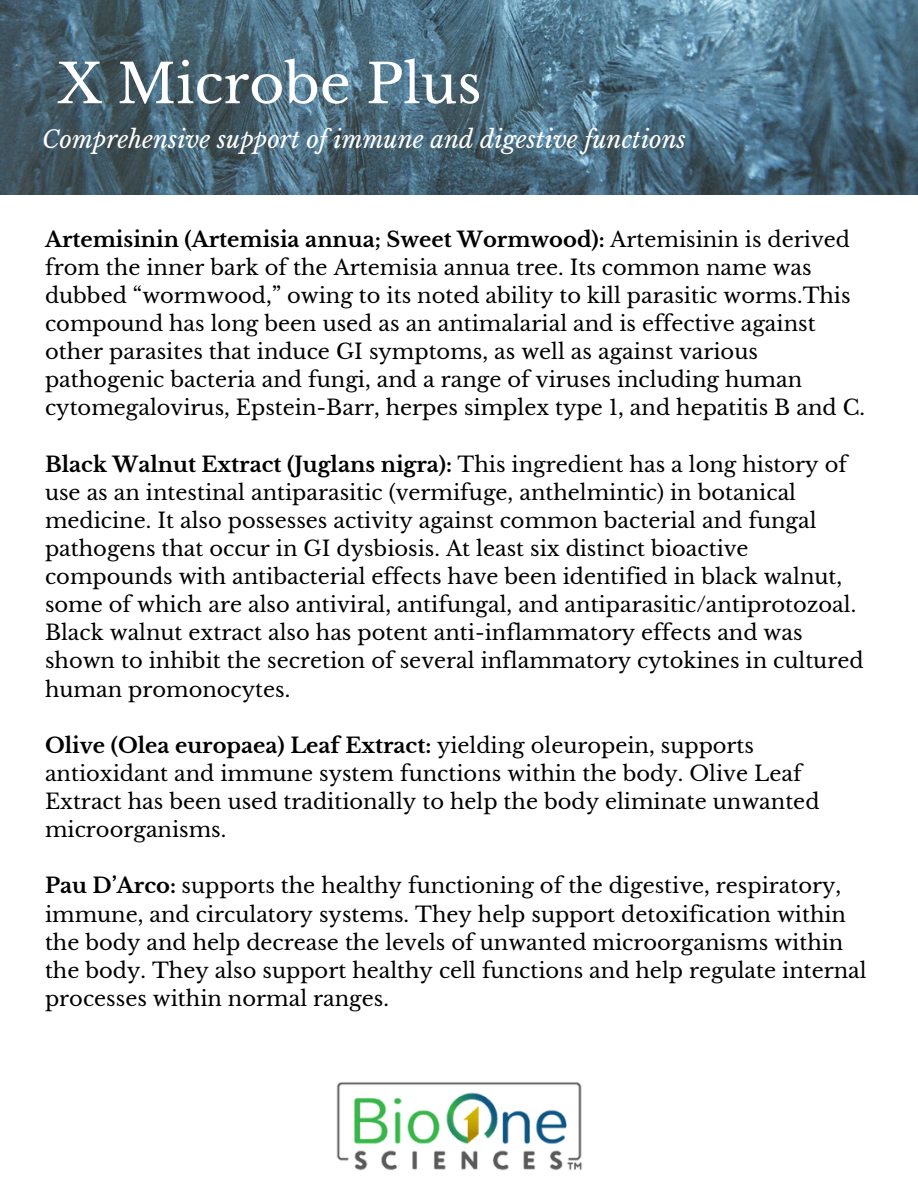
<style>
.page{position:relative;width:918px;height:1188px;background:#fff}
.page>*{position:absolute;margin:0;border:0;box-sizing:border-box;transform-origin:0 0}
.t1{font:54px "Libre Baskerville";color:#fefefe}
.t2{font:italic 24px "Libre Baskerville";color:#fefefe}
.t3{font:21px/28.2px "Libre Baskerville";color:#000}
.s1{font-weight:700}
</style>
<div class="page">
<img style="left:0;top:0;width:918px;height:195px">
<img style="left:336px;top:1082px;width:246px;height:89px">
<h1 class="t1" style="left:58px;top:51px;width:426px">X Microbe Plus</h1>
<p class="t2" style="left:42px;top:124px;width:645px">Comprehensive support of immune and digestive functions</p>
<p class="t3" style="left:45px;top:225px;width:822px"><span class="s1">Artemisinin (Artemisia annua; Sweet Wormwood):</span> Artemisinin is derived from the inner bark of the Artemisia annua tree. Its common name was dubbed “wormwood,” owing to its noted ability to kill parasitic worms.This compound has long been used as an antimalarial and is effective against other parasites that induce GI symptoms, as well as against various pathogenic bacteria and fungi, and a range of viruses including human cytomegalovirus, Epstein-Barr, herpes simplex type 1, and hepatitis B and C.</p>
<p class="t3" style="left:45px;top:450px;width:820px"><span class="s1">Black Walnut Extract (Juglans nigra):</span> This ingredient has a long history of use as an intestinal antiparasitic (vermifuge, anthelmintic) in botanical medicine. It also possesses activity against common bacterial and fungal pathogens that occur in GI dysbiosis. At least six distinct bioactive compounds with antibacterial effects have been identified in black walnut, some of which are also antiviral, antifungal, and antiparasitic/antiprotozoal.<br>Black walnut extract also has potent anti-inflammatory effects and was shown to inhibit the secretion of several inflammatory cytokines in cultured human promonocytes.</p>
<p class="t3" style="left:45px;top:731px;width:776px"><span class="s1">Olive (Olea europaea) Leaf Extract:</span> yielding oleuropein, supports antioxidant and immune system functions within the body. Olive Leaf Extract has been used traditionally to help the body eliminate unwanted microorganisms.</p>
<p class="t3" style="left:45px;top:872px;width:823px"><span class="s1">Pau D’Arco:</span> supports the healthy functioning of the digestive, respiratory, immune, and circulatory systems. They help support detoxification within the body and help decrease the levels of unwanted microorganisms within the body. They also support healthy cell functions and help regulate internal processes within normal ranges.</p>
</div>
